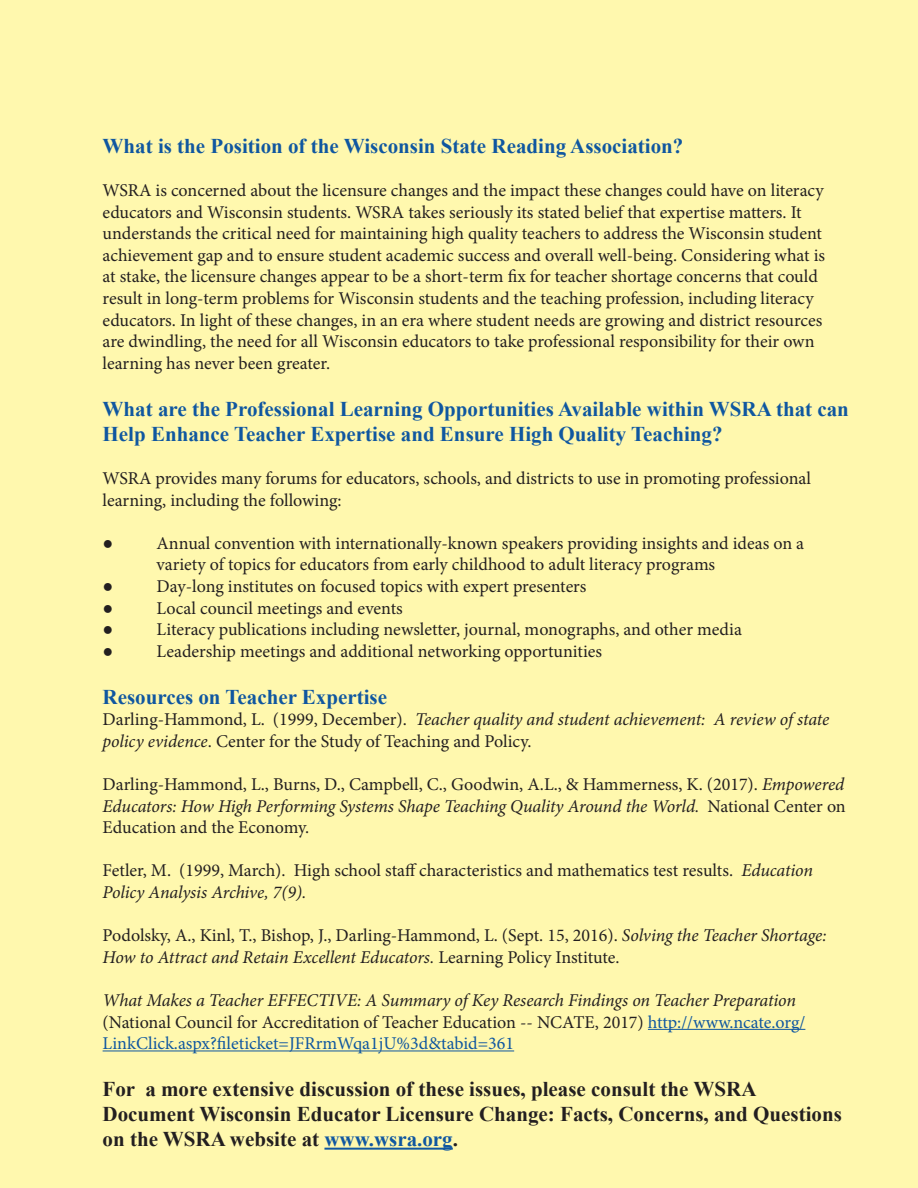
<style>
.page{position:relative;width:918px;height:1188px;background:#fff8ae}
.page>*{position:absolute;margin:0;border:0;box-sizing:border-box;transform-origin:0 0}
.t1{font:700 21px/25.2px "Times New Roman";color:#1057a0}
.t2{font:700 21px/25.2px "Times New Roman";color:#231f20}
.t3{font:18px/21.6px "Minion Pro";color:#231f20}
.t4{font:italic 18px/21.6px "Minion Pro";letter-spacing:-.01em;color:#231f20}
.s1{font-family:"Times New Roman"}
.s2{font-style:italic}
.s3{font-style:normal}
.s4{font-style:normal;color:#1057a0}
.s5{color:#1057a0}
</style>
<div class="page">
<hr style="left:648px;top:1029px;width:157px;height:1px;background:#1057a0">
<hr style="left:103px;top:1051px;width:411px;height:1px;background:#1057a0">
<hr style="left:324px;top:1148px;width:129px;height:2px;background:#1057a0">
<p class="t1" style="left:103px;top:133px;width:582px">What is the Position of the Wisconsin State Reading Association?</p>
<p class="t3" style="left:103px;top:180px;width:724px">WSRA is concerned about the licensure changes and the impact these changes could have on literacy educators and Wisconsin students. WSRA takes seriously its stated belief that expertise matters. It understands the critical need for maintaining high quality teachers to address the Wisconsin student achievement gap and to ensure student academic success and overall well-being. Considering what is at stake, the licensure changes appear to be a short-term fix for teacher shortage concerns that could result in long-term problems for Wisconsin students and the teaching profession, including literacy educators. In light of these changes, in an era where student needs are growing and district resources are dwindling, the need for all Wisconsin educators to take professional responsibility for their own learning has never been greater.</p>
<p class="t1" style="left:103px;top:395px;width:748px">What are the Professional Learning Opportunities Available within WSRA that can<br>Help Enhance Teacher Expertise and Ensure High Quality Teaching?</p>
<p class="t3" style="left:103px;top:468px;width:710px">WSRA provides many forums for educators, schools, and districts to use in promoting professional learning, including the following:</p>
<p class="t3" style="left:157px;top:532px;width:649px;text-indent:-54px"><span class="s1">●</span> Annual convention with internationally-known speakers providing insights and ideas on a variety of topics for educators from early childhood to adult literacy programs</p>
<p class="t3" style="left:103px;top:576px;width:485px"><span class="s1">●</span> Day-long institutes on focused topics with expert presenters</p>
<p class="t3" style="left:103px;top:597px;width:302px"><span class="s1">●</span> Local council meetings and events</p>
<p class="t3" style="left:103px;top:619px;width:641px"><span class="s1">●</span> Literacy publications including newsletter, journal, monographs, and other media</p>
<p class="t3" style="left:103px;top:640px;width:501px"><span class="s1">●</span> Leadership meetings and additional networking opportunities</p>
<p class="t1" style="left:103px;top:683px;width:286px">Resources on Teacher Expertise</p>
<p class="t3" style="left:103px;top:709px;width:728px">Darling-Hammond, L. (1999, December). <span class="s2">Teacher quality and student achievement: A review of state policy evidence</span>. Center for the Study of Teaching and Policy.</p>
<p class="t3" style="left:103px;top:774px;width:745px;text-align:justify">Darling-Hammond, L., Burns, D., Campbell, C., Goodwin, A.L., &amp; Hammerness, K. (2017). <span class="s2">Empowered Educators: How High Performing Systems Shape Teaching Quality Around the World.</span> National Center on Education and the Economy.</p>
<p class="t3" style="left:103px;top:860px;width:712px">Fetler, M. (1999, March). High school staff characteristics and mathematics test results. <span class="s2">Education<br>Policy Analysis Archive, 7(9).</span></p>
<p class="t3" style="left:103px;top:925px;width:726px">Podolsky, A., Kinl, T., Bishop, J., Darling-Hammond, L. (Sept. 15, 2016). <span class="s2">Solving the Teacher Shortage:<br>How to Attract and Retain Excellent Educators.</span> Learning Policy Institute.</p>
<p class="t4" style="left:103px;top:989px;width:704px">What Makes a Teacher EFFECTIVE: A Summary of Key Research Findings on Teacher Preparation <span class="s3">(National Council for Accreditation of Teacher Education -- NCATE, 2017)</span> <span class="s4">http://www.ncate.org/<br>LinkClick.aspx?fileticket=JFRrmWqa1jU%3d&amp;tabid=361</span></p>
<p class="t2" style="left:103px;top:1076px;width:741px">For a more extensive discussion of these issues, please consult the WSRA<br>Document Wisconsin Educator Licensure Change: Facts, Concerns, and Questions on the WSRA website at <span class="s5">www.wsra.org</span>.</p>
</div>
